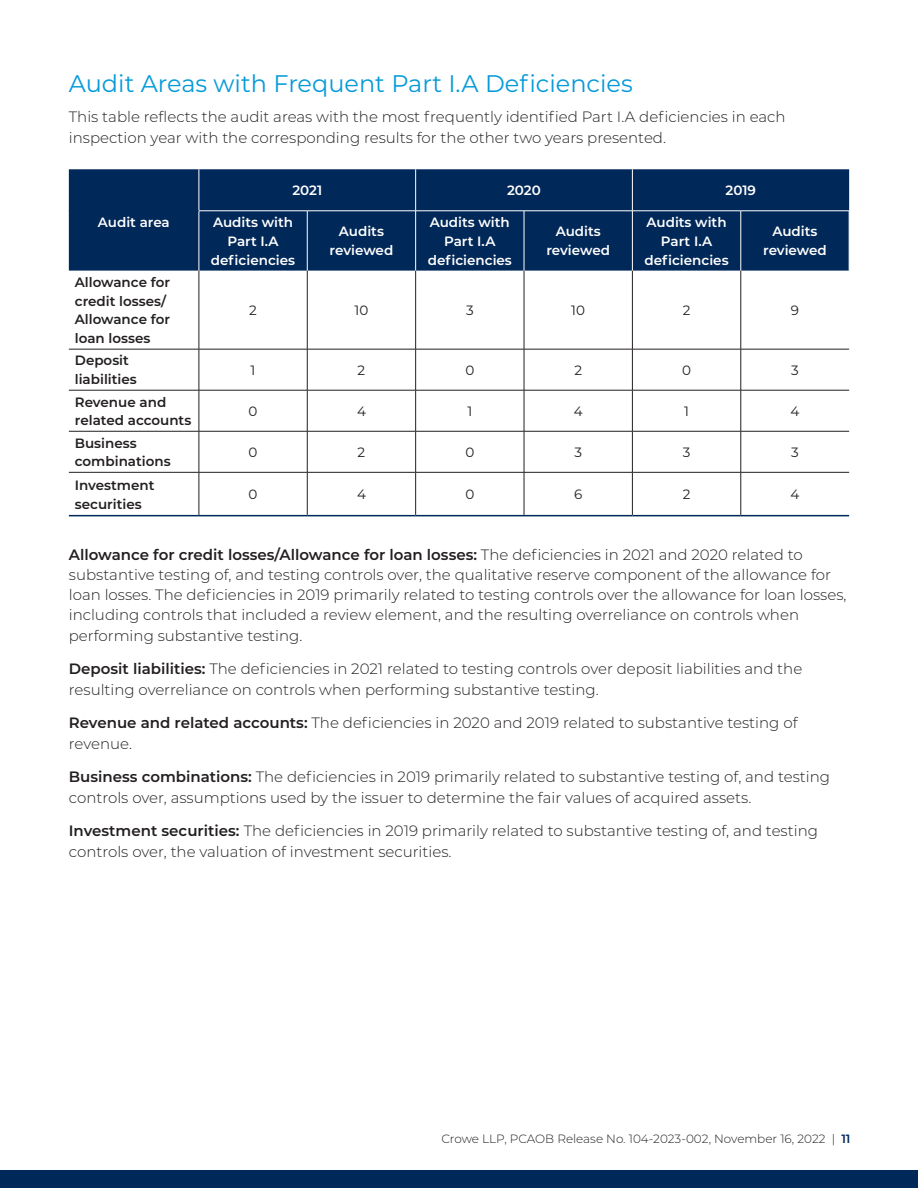
<style>
.page{position:relative;width:918px;height:1188px;background:#fff}
.page>*{position:absolute;margin:0;border:0;box-sizing:border-box;transform-origin:0 0}
.Header_2{font:24px "Montserrat";color:#069ad9}
.Body_Copy{font:300 15px/20.2px "Montserrat";color:#231f20}
.t1{font:600 13.5px/18.8px "Montserrat";color:#fff;text-align:center}
.t2{font:600 13.5px/18.8px "Montserrat";color:#231f20}
.t3{font:13.5px "Montserrat";color:#231f20}
.t4{font:300 12px "Montserrat";color:#231f20}
.s1{font-weight:600}
.s2{font-weight:600;color:#002858}
</style>
<div class="page">
<div style="left:0;top:1170px;width:918px;height:18px;background:#002858"></div>
<div style="left:69px;top:169px;width:780px;height:102px;background:#002858"></div>
<hr style="left:199px;top:271px;width:1px;height:78px;background:#231f20">
<hr style="left:307px;top:271px;width:1px;height:78px;background:#231f20">
<hr style="left:415px;top:271px;width:1px;height:78px;background:#231f20">
<hr style="left:524px;top:271px;width:1px;height:78px;background:#231f20">
<hr style="left:632px;top:271px;width:1px;height:78px;background:#231f20">
<hr style="left:741px;top:271px;width:1px;height:78px;background:#231f20">
<hr style="left:69px;top:349px;width:130px;height:1px;background:#231f20">
<hr style="left:199px;top:349px;width:108px;height:1px;background:#231f20">
<hr style="left:199px;top:349px;width:1px;height:41px;background:#231f20">
<hr style="left:307px;top:349px;width:109px;height:1px;background:#231f20">
<hr style="left:307px;top:349px;width:1px;height:41px;background:#231f20">
<hr style="left:416px;top:349px;width:108px;height:1px;background:#231f20">
<hr style="left:415px;top:349px;width:1px;height:41px;background:#231f20">
<hr style="left:524px;top:349px;width:108px;height:1px;background:#231f20">
<hr style="left:524px;top:349px;width:1px;height:41px;background:#231f20">
<hr style="left:632px;top:349px;width:109px;height:1px;background:#231f20">
<hr style="left:632px;top:349px;width:1px;height:41px;background:#231f20">
<hr style="left:741px;top:349px;width:108px;height:1px;background:#231f20">
<hr style="left:741px;top:349px;width:1px;height:41px;background:#231f20">
<hr style="left:69px;top:390px;width:130px;height:1px;background:#231f20">
<hr style="left:199px;top:390px;width:108px;height:1px;background:#231f20">
<hr style="left:199px;top:390px;width:1px;height:41px;background:#231f20">
<hr style="left:307px;top:390px;width:109px;height:1px;background:#231f20">
<hr style="left:307px;top:390px;width:1px;height:41px;background:#231f20">
<hr style="left:416px;top:390px;width:108px;height:1px;background:#231f20">
<hr style="left:415px;top:390px;width:1px;height:41px;background:#231f20">
<hr style="left:524px;top:390px;width:108px;height:1px;background:#231f20">
<hr style="left:524px;top:390px;width:1px;height:41px;background:#231f20">
<hr style="left:632px;top:390px;width:109px;height:1px;background:#231f20">
<hr style="left:632px;top:390px;width:1px;height:41px;background:#231f20">
<hr style="left:741px;top:390px;width:108px;height:1px;background:#231f20">
<hr style="left:741px;top:390px;width:1px;height:41px;background:#231f20">
<hr style="left:69px;top:431px;width:130px;height:1px;background:#231f20">
<hr style="left:199px;top:431px;width:108px;height:1px;background:#231f20">
<hr style="left:199px;top:431px;width:1px;height:41px;background:#231f20">
<hr style="left:307px;top:431px;width:109px;height:1px;background:#231f20">
<hr style="left:307px;top:431px;width:1px;height:41px;background:#231f20">
<hr style="left:416px;top:431px;width:108px;height:1px;background:#231f20">
<hr style="left:415px;top:431px;width:1px;height:41px;background:#231f20">
<hr style="left:524px;top:431px;width:108px;height:1px;background:#231f20">
<hr style="left:524px;top:431px;width:1px;height:41px;background:#231f20">
<hr style="left:632px;top:431px;width:109px;height:1px;background:#231f20">
<hr style="left:632px;top:431px;width:1px;height:41px;background:#231f20">
<hr style="left:741px;top:431px;width:108px;height:1px;background:#231f20">
<hr style="left:741px;top:431px;width:1px;height:41px;background:#231f20">
<hr style="left:69px;top:472px;width:130px;height:1px;background:#231f20">
<hr style="left:199px;top:472px;width:108px;height:1px;background:#231f20">
<hr style="left:199px;top:473px;width:1px;height:42px;background:#231f20">
<hr style="left:307px;top:472px;width:109px;height:1px;background:#231f20">
<hr style="left:307px;top:473px;width:1px;height:42px;background:#231f20">
<hr style="left:416px;top:472px;width:108px;height:1px;background:#231f20">
<hr style="left:415px;top:473px;width:1px;height:42px;background:#231f20">
<hr style="left:524px;top:472px;width:108px;height:1px;background:#231f20">
<hr style="left:524px;top:473px;width:1px;height:42px;background:#231f20">
<hr style="left:632px;top:472px;width:109px;height:1px;background:#231f20">
<hr style="left:632px;top:473px;width:1px;height:42px;background:#231f20">
<hr style="left:741px;top:472px;width:108px;height:1px;background:#231f20">
<hr style="left:741px;top:473px;width:1px;height:42px;background:#231f20">
<hr style="left:415px;top:169px;width:1px;height:42px;background:#fff">
<hr style="left:307px;top:211px;width:1px;height:60px;background:#fff">
<hr style="left:524px;top:211px;width:1px;height:60px;background:#fff">
<hr style="left:741px;top:211px;width:1px;height:60px;background:#fff">
<hr style="left:632px;top:169px;width:1px;height:42px;background:#fff">
<hr style="left:199px;top:211px;width:108px;height:1px;background:#fff">
<hr style="left:307px;top:211px;width:109px;height:1px;background:#fff">
<hr style="left:416px;top:211px;width:108px;height:1px;background:#fff">
<hr style="left:524px;top:211px;width:108px;height:1px;background:#fff">
<hr style="left:632px;top:211px;width:109px;height:1px;background:#fff">
<hr style="left:741px;top:211px;width:108px;height:1px;background:#fff">
<hr style="left:199px;top:169px;width:1px;height:42px;background:#fff">
<hr style="left:199px;top:211px;width:1px;height:60px;background:#fff">
<hr style="left:415px;top:211px;width:1px;height:60px;background:#fff">
<hr style="left:632px;top:211px;width:1px;height:60px;background:#fff">
<hr style="left:69px;top:211px;width:130px;height:1px;background:#002858">
<hr style="left:69px;top:515px;width:130px;height:1px;background:#002858">
<hr style="left:199px;top:515px;width:108px;height:1px;background:#002858">
<hr style="left:307px;top:515px;width:109px;height:1px;background:#002858">
<hr style="left:416px;top:515px;width:108px;height:1px;background:#002858">
<hr style="left:524px;top:515px;width:108px;height:1px;background:#002858">
<hr style="left:632px;top:515px;width:109px;height:1px;background:#002858">
<hr style="left:741px;top:515px;width:108px;height:1px;background:#002858">
<p class="Header_2" style="left:69px;top:67px;width:565px">Audit Areas with Frequent Part I.A Deficiencies</p>
<p class="Body_Copy" style="left:69px;top:107px;width:718px">This table reflects the audit areas with the most frequently identified Part I.A deficiencies in each inspection year with the corresponding results for the other two years presented.</p>
<p class="t1" style="left:292px;top:180px;width:31px">2021</p>
<p class="t1" style="left:507px;top:180px;width:35px">2020</p>
<p class="t1" style="left:726px;top:180px;width:32px">2019</p>
<p class="t1" style="left:98px;top:212px;width:73px">Audit area</p>
<p class="t1" style="left:211px;top:212px;width:86px">Audits with<br>Part I.A deficiencies</p>
<p class="t1" style="left:330px;top:222px;width:65px">Audits reviewed</p>
<p class="t1" style="left:428px;top:212px;width:86px">Audits with<br>Part I.A deficiencies</p>
<p class="t1" style="left:546px;top:222px;width:65px">Audits reviewed</p>
<p class="t1" style="left:644px;top:212px;width:86px">Audits with<br>Part I.A deficiencies</p>
<p class="t1" style="left:763px;top:222px;width:65px">Audits reviewed</p>
<p class="t2" style="left:75px;top:272px;width:97px">Allowance for credit losses/<br>Allowance for loan losses</p>
<p class="t3" style="left:249px;top:301px;width:9px">2</p>
<p class="t3" style="left:355px;top:301px;width:15px">10</p>
<p class="t3" style="left:466px;top:301px;width:9px">3</p>
<p class="t3" style="left:571px;top:301px;width:15px">10</p>
<p class="t3" style="left:683px;top:301px;width:9px">2</p>
<p class="t3" style="left:791px;top:301px;width:10px">9</p>
<p class="t2" style="left:75px;top:351px;width:63px">Deposit liabilities</p>
<p class="t3" style="left:251px;top:361px;width:6px">1</p>
<p class="t3" style="left:358px;top:361px;width:9px">2</p>
<p class="t3" style="left:465px;top:361px;width:10px">0</p>
<p class="t3" style="left:574px;top:361px;width:9px">2</p>
<p class="t3" style="left:682px;top:361px;width:10px">0</p>
<p class="t3" style="left:791px;top:361px;width:9px">3</p>
<p class="t2" style="left:75px;top:392px;width:118px">Revenue and related accounts</p>
<p class="t3" style="left:249px;top:402px;width:10px">0</p>
<p class="t3" style="left:357px;top:402px;width:10px">4</p>
<p class="t3" style="left:467px;top:402px;width:6px">1</p>
<p class="t3" style="left:574px;top:402px;width:10px">4</p>
<p class="t3" style="left:684px;top:402px;width:6px">1</p>
<p class="t3" style="left:791px;top:402px;width:10px">4</p>
<p class="t2" style="left:75px;top:433px;width:97px">Business combinations</p>
<p class="t3" style="left:249px;top:443px;width:10px">0</p>
<p class="t3" style="left:358px;top:443px;width:9px">2</p>
<p class="t3" style="left:465px;top:443px;width:10px">0</p>
<p class="t3" style="left:574px;top:443px;width:9px">3</p>
<p class="t3" style="left:683px;top:443px;width:9px">3</p>
<p class="t3" style="left:791px;top:443px;width:9px">3</p>
<p class="t2" style="left:75px;top:475px;width:81px">Investment securities</p>
<p class="t3" style="left:249px;top:485px;width:10px">0</p>
<p class="t3" style="left:357px;top:485px;width:10px">4</p>
<p class="t3" style="left:465px;top:485px;width:10px">0</p>
<p class="t3" style="left:574px;top:485px;width:10px">6</p>
<p class="t3" style="left:683px;top:485px;width:9px">2</p>
<p class="t3" style="left:791px;top:485px;width:10px">4</p>
<p class="Body_Copy" style="left:69px;top:544px;width:779px"><span class="s1">Allowance for credit losses/Allowance for loan losses:</span> The deficiencies in 2021 and 2020 related to substantive testing of, and testing controls over, the qualitative reserve component of the allowance for loan losses. The deficiencies in 2019 primarily related to testing controls over the allowance for loan losses, including controls that included a review element, and the resulting overreliance on controls when performing substantive testing.</p>
<p class="Body_Copy" style="left:69px;top:658px;width:735px"><span class="s1">Deposit liabilities:</span> The deficiencies in 2021 related to testing controls over deposit liabilities and the resulting overreliance on controls when performing substantive testing.</p>
<p class="Body_Copy" style="left:69px;top:712px;width:730px"><span class="s1">Revenue and related accounts:</span> The deficiencies in 2020 and 2019 related to substantive testing of revenue.</p>
<p class="Body_Copy" style="left:69px;top:766px;width:763px"><span class="s1">Business combinations:</span> The deficiencies in 2019 primarily related to substantive testing of, and testing controls over, assumptions used by the issuer to determine the fair values of acquired assets.</p>
<p class="Body_Copy" style="left:69px;top:820px;width:751px"><span class="s1">Investment securities:</span> The deficiencies in 2019 primarily related to substantive testing of, and testing controls over, the valuation of investment securities.</p>
<p class="t4" style="left:441px;top:1130px;width:411px">Crowe LLP, PCAOB Release No. 104-2023-002, November 16, 2022 | <span class="s2">11</span></p>
</div>
